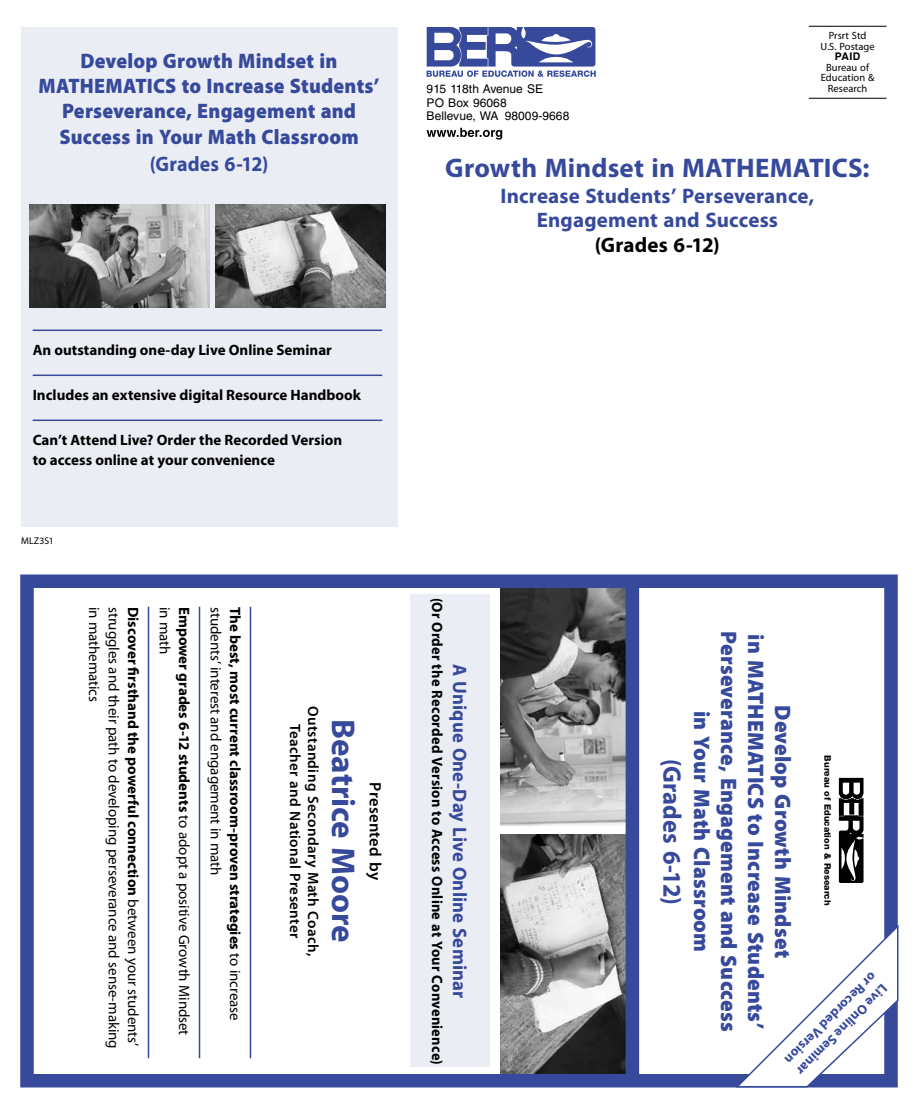
<style>
.page{position:relative;width:918px;height:1107px;background:#fff}
.page>*{position:absolute;margin:0;border:0;box-sizing:border-box;transform-origin:0 0}
.t1{font:700 33px "Myriad Pro";letter-spacing:-.005em;color:#36499b}
.t2{font:700 27px "Myriad Pro";letter-spacing:.01em;color:#36499b}
.t3{font:700 25.5px "Myriad Pro";letter-spacing:.005em;color:#36499b;scale:.96 1}
.t4{font:900 22.5px "Myriad Pro";letter-spacing:.01em;color:#36499b;scale:.96 1}
.t5{font:900 21px/25.2px "Myriad Pro";letter-spacing:.01em;color:#36499b;text-align:center;scale:.95 1}
.t6{font:700 21px/24px "Myriad Pro";letter-spacing:.01em;color:#36499b;text-align:center}
.t7{font:700 21px "Myriad Pro";letter-spacing:.005em;color:#000}
.t8{font:700 21px "Myriad Pro";letter-spacing:.01em;color:#36499b;scale:.95 1}
.t9{font:700 19.5px "Myriad Pro";letter-spacing:.01em;color:#36499b;scale:.96 1}
.t10{font:600 16.5px "Myriad Pro";letter-spacing:.02em;color:#000}
.t11{font:700 15px/19.5px "Myriad Pro";color:#000}
.t12{font:15px "Myriad Pro";letter-spacing:-.005em;color:#000}
.t13{font:700 15px "Myriad Pro";color:#000;scale:.96 1}
.t14{font:600 15px/18px "Myriad Pro";letter-spacing:.02em;color:#000;text-align:center}
.t15{font:700 13.5px/16.2px "Myriad Pro";color:#36499b}
.t16{font:12px/13.5px "Helvetica LT Std";letter-spacing:.005em;color:#000}
.t17{font:10.5px/10.5px "Myriad Pro";letter-spacing:.005em;color:#000;text-align:center}
.t18{font:700 10.5px "Helvetica LT Std";color:#000}
.t19{font:9.75px "Myriad Pro";letter-spacing:.02em;color:#000}
.t20{font:800 9px "Helvetica Neue LT Std";color:#000}
.s1{font-weight:400}
.s2{font-weight:700}
</style>
<div class="page">
<div style="left:21px;top:27px;width:376px;height:499px;background:#ebedf5"></div>
<hr style="left:250px;top:607px;width:1px;height:451px;background:#36499b">
<hr style="left:199px;top:607px;width:1px;height:451px;background:#36499b">
<hr style="left:148px;top:607px;width:1px;height:451px;background:#36499b">
<hr style="left:809px;top:26px;width:78px;height:1px;background:#000">
<hr style="left:809px;top:98px;width:78px;height:1px;background:#000">
<svg style="left:427px;top:27px;width:169px;height:50px"></svg>
<svg style="left:427px;top:128px;width:75px;height:12px"></svg>
<div style="left:410px;top:595px;width:80px;height:472px;background:#ebedf5"></div>
<hr style="left:33px;top:330px;width:349px;height:1px;background:#36499b">
<hr style="left:33px;top:375px;width:349px;height:1px;background:#36499b">
<hr style="left:33px;top:420px;width:349px;height:1px;background:#36499b">
<svg style="left:839px;top:778px;width:25px;height:105px"></svg>
<img style="left:500px;top:589px;width:126px;height:236px">
<img style="left:500px;top:834px;width:126px;height:239px">
<div style="left:626px;top:579px;width:13px;height:504px;background:#36499b"></div>
<img style="left:30px;top:204px;width:179px;height:104px">
<img style="left:215px;top:204px;width:171px;height:104px">
<div style="left:20px;top:574px;width:878px;height:514px;border:14px solid #36499b"></div>
<svg style="left:734px;top:924px;width:165px;height:164px"></svg>
<h3 class="t5" style="left:39px;top:47px;width:360px">Develop Growth Mindset in<br>MATHEMATICS to Increase Students’<br>Perseverance, Engagement and<br>Success in Your Math Classroom</h3>
<h3 class="t8" style="left:150px;top:150px;width:126px">(Grades 6-12)</h3>
<p class="t11" style="left:33px;top:340px;width:301px">An outstanding one-day Live Online Seminar</p>
<p class="t11" style="left:33px;top:385px;width:330px">Includes an extensive digital Resource Handbook</p>
<p class="t11" style="left:33px;top:430px;width:311px">Can’t Attend Live? Order the Recorded Version to access online at your convenience</p>
<p class="t19" style="left:21px;top:535px;width:34px">MLZ3S1</p>
<p class="t17" style="left:821px;top:30px;width:56px">Prsrt Std<br>U.S. Postage</p>
<p class="t18" style="left:835px;top:50px;width:27px">PAID</p>
<p class="t17" style="left:821px;top:62px;width:55px">Bureau of<br>Education &amp;</p>
<p class="t16" style="left:427px;top:82px;width:118px">915 118th Avenue SE</p>
<p class="t17" style="left:828px;top:83px;width:41px">Research</p>
<p class="t16" style="left:427px;top:96px;width:144px">PO Box 96068<br>Bellevue, WA 98009‑9668</p>
<h2 class="t2" style="left:445px;top:151px;width:426px">Growth Mindset in MATHEMATICS:</h2>
<h3 class="t6" style="left:501px;top:183px;width:315px">Increase Students’ Perseverance,<br>Engagement and Success</h3>
<h3 class="t7" style="left:595px;top:231px;width:126px">(Grades 6-12)</h3>
<p class="t11" style="left:246px;top:607px;width:415px;rotate:90deg">The best, most current classroom-proven strategies <span class="s1">to increase</span></p>
<p class="t12" style="left:104px;top:607px;width:97px;rotate:90deg">in mathematics</p>
<p class="t12" style="left:123px;top:607px;width:444px;rotate:90deg">struggles and their path to developing perseverance and sense-making</p>
<p class="t12" style="left:194px;top:607px;width:430px;rotate:90deg"><span class="s2">Empower grades 6-12 students</span> to adopt a positive Growth Mindset</p>
<p class="t12" style="left:225px;top:607px;width:270px;rotate:90deg">students’ interest and engagement in math</p>
<p class="t11" style="left:144px;top:607px;width:441px;rotate:90deg">Discover firsthand the powerful connection <span class="s1">between your students’</span></p>
<p class="t12" style="left:174px;top:607px;width:49px;rotate:90deg">in math</p>
<p class="t13" style="left:447px;top:598px;width:488px;rotate:90deg">(Or Order the Recorded Version to Access Online at Your Convenience)</p>
<h3 class="t4" style="left:744px;top:631px;width:419px;rotate:90deg">Perseverance, Engagement and Success</h3>
<h3 class="t4" style="left:771px;top:634px;width:412px;rotate:90deg">in MATHEMATICS to Increase Students’</h3>
<h3 class="t9" style="left:473px;top:664px;width:350px;rotate:90deg">A Unique One-Day Live Online Seminar</h3>
<p class="t14" style="left:323px;top:706px;width:252px;rotate:90deg">Outstanding Secondary Math Coach,<br>Teacher and National Presenter</p>
<h3 class="t4" style="left:798px;top:705px;width:265px;rotate:90deg">Develop Growth Mindset</h3>
<h3 class="t4" style="left:717px;top:711px;width:253px;rotate:90deg">in Your Math Classroom</h3>
<h1 class="t1" style="left:365px;top:719px;width:225px;rotate:90deg">Beatrice Moore</h1>
<p class="t20" style="left:833px;top:755px;width:151px;rotate:90deg">Bureau of Education &amp; Research</p>
<h3 class="t3" style="left:689px;top:759px;width:153px;rotate:90deg">(Grades 6-12)</h3>
<p class="t10" style="left:386px;top:782px;width:99px;rotate:90deg">Presented by</p>
<p class="t15" style="left:892px;top:992px;width:125px;rotate:135deg">Live Online Seminar or Recorded Version</p>
</div>
